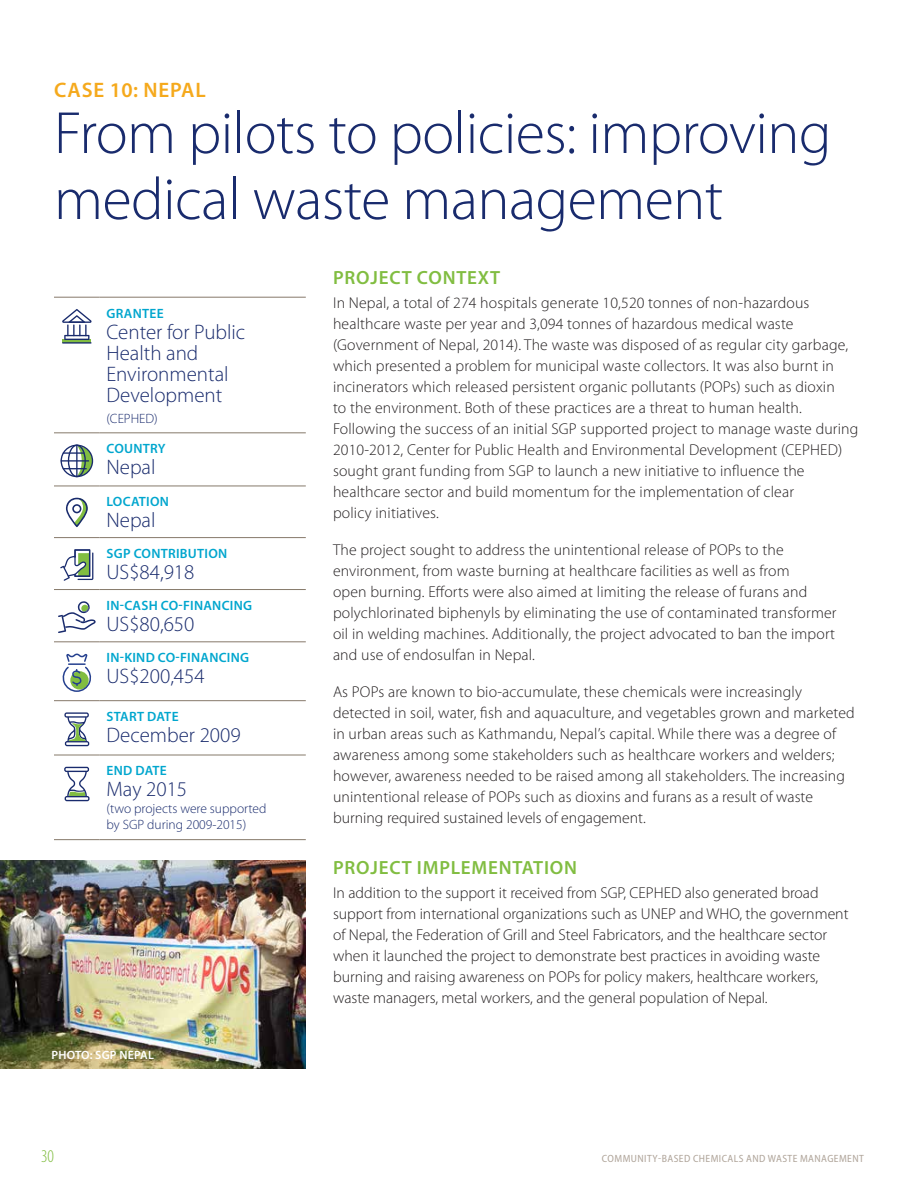
<style>
.page{position:relative;width:918px;height:1188px;background:#fff}
.page>*{position:absolute;margin:0;border:0;box-sizing:border-box;transform-origin:0 0}
.t1{font:300 60px/66px "Myriad Pro";letter-spacing:-.01em;color:#192b6d}
.t2{font:300 21px/21px "Myriad Pro";color:#192b6d}
.t3{font:600 21px "Myriad Pro";letter-spacing:.04em;color:#f5a91c}
.t4{font:600 19.2px "Myriad Pro";letter-spacing:.04em;color:#81bd41}
.t5{font:300 condensed 18px "Myriad Pro";color:#81bd41}
.t6{font:300 15.75px/21px "Myriad Pro";letter-spacing:.01em;color:#231f20}
.t7{font:600 13.5px "Myriad Pro";letter-spacing:.02em;color:#00a6ce}
.t8{font:300 13.5px/16.5px "Myriad Pro";color:#192b6d}
.t9{font:600 12px "Myriad Pro";letter-spacing:.02em;color:#fff}
.t10{font:semi-condensed 10.5px "Myriad Pro";letter-spacing:.04em;color:#afa499}
</style>
<div class="page">
<hr style="left:54px;top:297px;width:46px;height:1px;background:#86796a">
<hr style="left:100px;top:297px;width:206px;height:1px;background:#86796a">
<hr style="left:54px;top:433px;width:46px;height:1px;background:#86796a">
<hr style="left:100px;top:433px;width:206px;height:1px;background:#86796a">
<hr style="left:54px;top:486px;width:46px;height:1px;background:#86796a">
<hr style="left:100px;top:486px;width:206px;height:1px;background:#86796a">
<hr style="left:54px;top:537px;width:46px;height:1px;background:#86796a">
<hr style="left:100px;top:537px;width:206px;height:1px;background:#86796a">
<hr style="left:54px;top:589px;width:46px;height:1px;background:#86796a">
<hr style="left:100px;top:589px;width:206px;height:1px;background:#86796a">
<hr style="left:54px;top:642px;width:46px;height:1px;background:#86796a">
<hr style="left:100px;top:642px;width:206px;height:1px;background:#86796a">
<hr style="left:54px;top:700px;width:46px;height:1px;background:#86796a">
<hr style="left:100px;top:700px;width:206px;height:1px;background:#86796a">
<hr style="left:54px;top:755px;width:46px;height:1px;background:#86796a">
<hr style="left:100px;top:755px;width:206px;height:1px;background:#86796a">
<hr style="left:54px;top:839px;width:46px;height:1px;background:#86796a">
<hr style="left:100px;top:839px;width:206px;height:1px;background:#86796a">
<hr style="left:63px;top:339px;width:28px;height:4px;background:#81bd41">
<hr style="left:62px;top:342px;width:30px;height:2px;background:#192b6d">
<svg style="left:62px;top:309px;width:30px;height:31px"></svg>
<svg style="left:61px;top:445px;width:32px;height:32px"></svg>
<svg style="left:66px;top:498px;width:22px;height:29px"></svg>
<svg style="left:60px;top:549px;width:33px;height:32px"></svg>
<svg style="left:58px;top:601px;width:38px;height:32px"></svg>
<svg style="left:62px;top:654px;width:30px;height:38px"></svg>
<svg style="left:64px;top:712px;width:25px;height:34px"></svg>
<svg style="left:64px;top:767px;width:26px;height:34px"></svg>
<img style="left:0;top:861px;width:306px;height:208px">
<h2 class="t3" style="left:54px;top:76px;width:153px">CASE 10: NEPAL</h2>
<h1 class="t1" style="left:54px;top:99px;width:779px">From pilots to policies: improving medical waste management</h1>
<p class="t4" style="left:333px;top:266px;width:168px">PROJECT CONTEXT</p>
<p class="t6" style="left:333px;top:292px;width:527px">In Nepal, a total of 274 hospitals generate 10,520 tonnes of non-hazardous healthcare waste per year and 3,094 tonnes of hazardous medical waste (Government of Nepal, 2014). The waste was disposed of as regular city garbage, which presented a problem for municipal waste collectors. It was also burnt in incinerators which released persistent organic pollutants (POPs) such as dioxin<br>to the environment. Both of these practices are a threat to human health.<br>Following the success of an initial SGP supported project to manage waste during 2010-2012, Center for Public Health and Environmental Development (CEPHED) sought grant funding from SGP to launch a new initiative to influence the healthcare sector and build momentum for the implementation of clear<br>policy initiatives.</p>
<p class="t6" style="left:333px;top:539px;width:505px">The project sought to address the unintentional release of POPs to the environment, from waste burning at healthcare facilities as well as from<br>open burning. Efforts were also aimed at limiting the release of furans and polychlorinated biphenyls by eliminating the use of contaminated transformer oil in welding machines. Additionally, the project advocated to ban the import and use of endosulfan in Nepal.</p>
<p class="t6" style="left:333px;top:681px;width:523px">As POPs are known to bio-accumulate, these chemicals were increasingly detected in soil, water, fish and aquaculture, and vegetables grown and marketed in urban areas such as Kathmandu, Nepal’s capital. While there was a degree of awareness among some stakeholders such as healthcare workers and welders; however, awareness needed to be raised among all stakeholders. The increasing unintentional release of POPs such as dioxins and furans as a result of waste burning required sustained levels of engagement.</p>
<p class="t4" style="left:333px;top:856px;width:245px">PROJECT IMPLEMENTATION</p>
<p class="t6" style="left:333px;top:882px;width:517px">In addition to the support it received from SGP, CEPHED also generated broad support from international organizations such as UNEP and WHO, the government of Nepal, the Federation of Grill and Steel Fabricators, and the healthcare sector when it launched the project to demonstrate best practices in avoiding waste burning and raising awareness on POPs for policy makers, healthcare workers, waste managers, metal workers, and the general population of Nepal.</p>
<p class="t7" style="left:107px;top:304px;width:59px">GRANTEE</p>
<h2 class="t2" style="left:106px;top:321px;width:140px">Center for Public<br>Health and<br>Environmental<br>Development</h2>
<p class="t8" style="left:106px;top:410px;width:53px">(CEPHED)</p>
<p class="t7" style="left:107px;top:440px;width:61px">COUNTRY</p>
<h2 class="t2" style="left:106px;top:457px;width:51px">Nepal</h2>
<p class="t7" style="left:107px;top:493px;width:64px">LOCATION</p>
<h2 class="t2" style="left:106px;top:510px;width:51px">Nepal</h2>
<p class="t7" style="left:107px;top:545px;width:122px">SGP CONTRIBUTION</p>
<h2 class="t2" style="left:106px;top:561px;width:90px">US$84,918</h2>
<p class="t7" style="left:107px;top:597px;width:147px">IN-CASH CO-FINANCING</p>
<h2 class="t2" style="left:106px;top:613px;width:90px">US$80,650</h2>
<p class="t7" style="left:107px;top:649px;width:144px">IN-KIND CO-FINANCING</p>
<h2 class="t2" style="left:106px;top:666px;width:100px">US$200,454</h2>
<p class="t7" style="left:107px;top:708px;width:74px">START DATE</p>
<h2 class="t2" style="left:106px;top:724px;width:136px">December 2009</h2>
<p class="t7" style="left:107px;top:762px;width:62px">END DATE</p>
<h2 class="t2" style="left:106px;top:779px;width:82px">May 2015</h2>
<p class="t8" style="left:106px;top:800px;width:162px">(two projects were supported by SGP during 2009-2015)</p>
<p class="t9" style="left:51px;top:1047px;width:104px">PHOTO: SGP NEPAL</p>
<p class="t5" style="left:41px;top:1146px;width:14px">30</p>
<p class="t10" style="left:602px;top:1152px;width:263px">COMMUNITY-BASED CHEMICALS AND WASTE MANAGEMENT</p>
</div>
